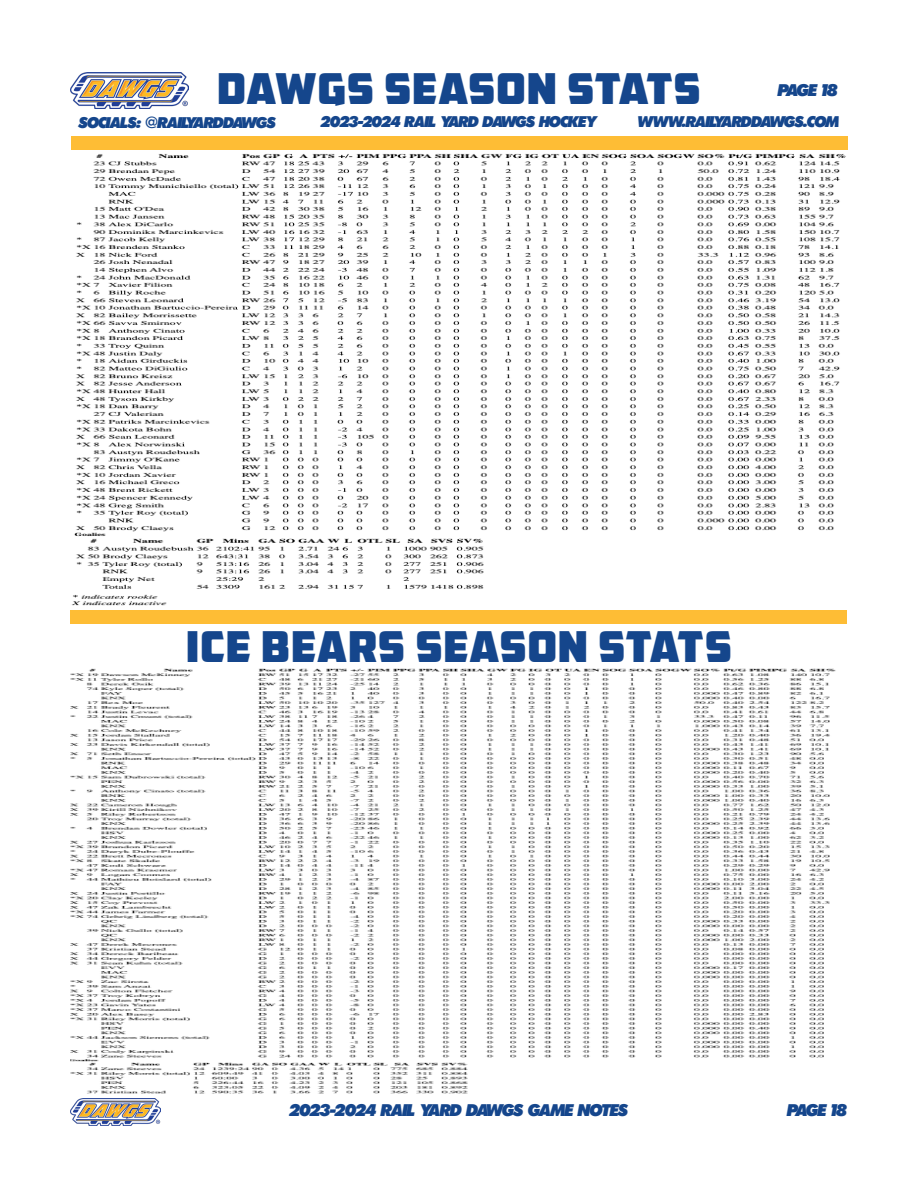
<style>
.page{position:relative;width:918px;height:1188px;background:#fff}
.page>*{position:absolute;margin:0;border:0;box-sizing:border-box;transform-origin:0 0}
.t1{font:42px "AMCAP Eternal";color:#15468c}
.t2{font:italic 800 18px "Futura";letter-spacing:-.03em;color:#15468c}
.t3{font:italic 800 16.5px "Futura";letter-spacing:-.03em;color:#15468c}
.s1{font-weight:500;font-size:15px}
</style>
<div class="page">
<div style="left:71px;top:136px;width:776px;height:14px;background:#febd35"></div>
<img style="left:71px;top:1098px;width:89px;height:27px">
<img style="left:71px;top:72px;width:117px;height:36px">
<div style="left:71px;top:610px;width:776px;height:14px;background:#febd35"></div>
<img style="left:72px;top:153px;width:774px;height:453px">
<img style="left:71px;top:669px;width:765px;height:425px">
<p class="t1" style="left:217px;top:61px;width:486px">DAWGS SEASON STATS</p>
<p class="t3" style="left:78px;top:114px;width:198px">SOCIALS: <span class="s1">@</span>RAILYARDDAWGS</p>
<p class="t2" style="left:778px;top:80px;width:61px">PAGE 18</p>
<p class="t3" style="left:321px;top:113px;width:277px">2023-2024 RAIL YARD DAWGS HOCKEY</p>
<p class="t3" style="left:637px;top:113px;width:203px">WWW.RAILYARDDAWGS.COM</p>
<p class="t1" style="left:186px;top:619px;width:548px">ICE BEARS SEASON STATS</p>
<p class="t2" style="left:289px;top:1101px;width:340px">2023-2024 RAIL YARD DAWGS GAME NOTES</p>
<p class="t2" style="left:787px;top:1101px;width:61px">PAGE 18</p>
</div>
